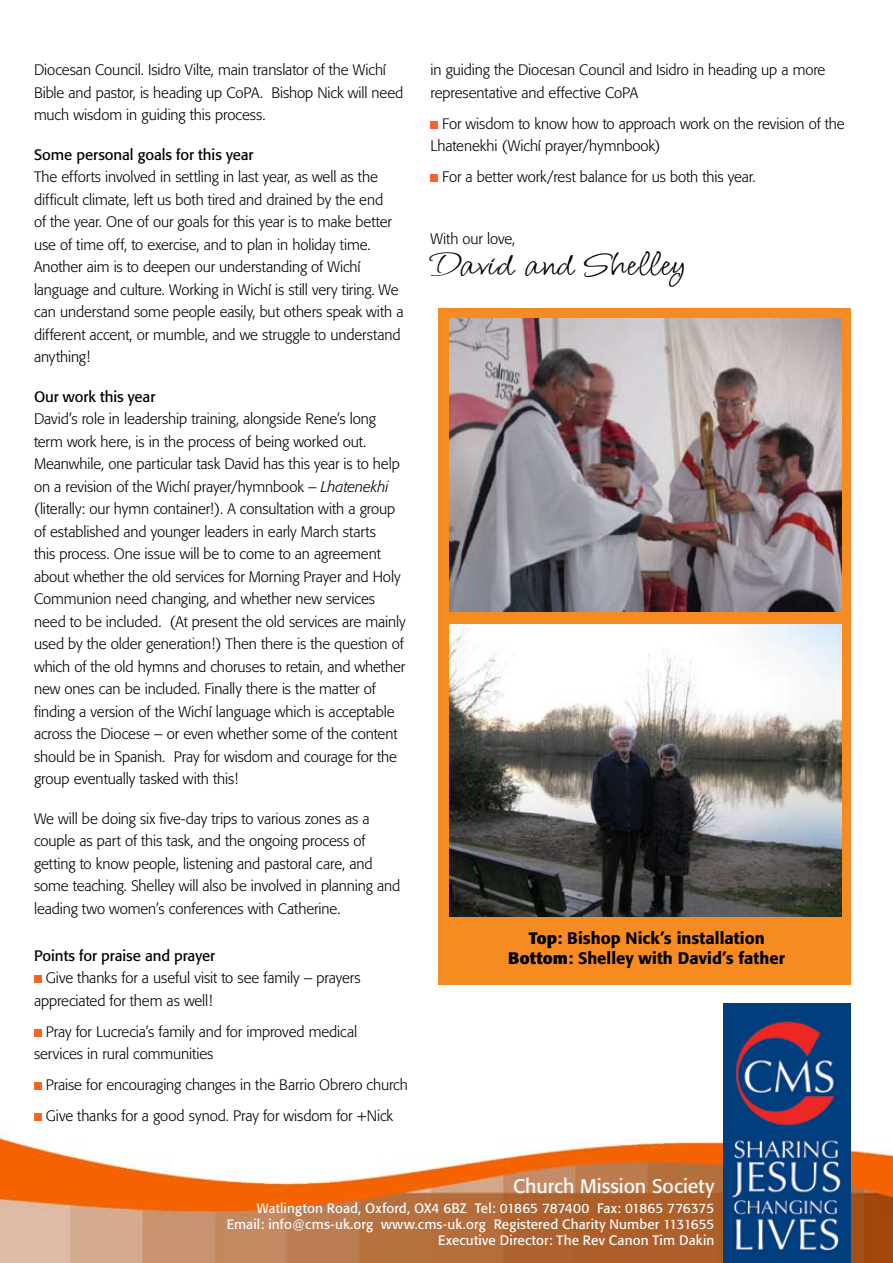
<style>
.page{position:relative;width:893px;height:1263px;background:#fff}
.page>*{position:absolute;margin:0;border:0;box-sizing:border-box;transform-origin:0 0}
.t1{font:33px "Licorice ROB";letter-spacing:.01em;color:#000;scale:1.5 1}
.t2{font:19.5px "Formata";color:#fff}
.t3{font:500 16.5px/19.8px "Formata";color:#000;text-align:center}
.t4{font:300 15px/22.5px "Formata";letter-spacing:-.01em;color:#000}
.t5{font:15px "Formata";letter-spacing:-.005em;color:#000}
.t6{font:13.5px/16.2px "Formata";letter-spacing:.01em;color:#fff;text-align:right}
.s1{font-style:italic}
.s2{font-weight:700}
</style>
<div class="page">
<img style="left:0;top:1066px;width:893px;height:197px">
<div style="left:34px;top:975px;width:8px;height:8px;background:#f26523"></div>
<div style="left:34px;top:1029px;width:8px;height:8px;background:#f26523"></div>
<div style="left:34px;top:1082px;width:8px;height:8px;background:#f26523"></div>
<div style="left:34px;top:1113px;width:8px;height:8px;background:#f26523"></div>
<div style="left:431px;top:121px;width:7px;height:8px;background:#f26523"></div>
<div style="left:431px;top:174px;width:7px;height:8px;background:#f26523"></div>
<img style="left:724px;top:1003px;width:126px;height:260px">
<div style="left:438px;top:308px;width:412px;height:676px;background:#f68b22"></div>
<img style="left:450px;top:319px;width:392px;height:292px">
<img style="left:450px;top:624px;width:392px;height:292px">
<p class="t4" style="left:34px;top:59px;width:371px">Diocesan Council. Isidro Vilte, main translator of the Wichí<br>Bible and pastor, is heading up CoPA. Bishop Nick will need much wisdom in guiding this process.</p>
<p class="t5" style="left:34px;top:145px;width:221px">Some personal goals for this year</p>
<p class="t4" style="left:34px;top:166px;width:371px">The efforts involved in settling in last year, as well as the difficult climate, left us both tired and drained by the end<br>of the year. One of our goals for this year is to make better use of time off, to exercise, and to plan in holiday time.<br>Another aim is to deepen our understanding of Wichí language and culture. Working in Wichí is still very tiring. We can understand some people easily, but others speak with a different accent, or mumble, and we struggle to understand anything!</p>
<p class="t5" style="left:34px;top:387px;width:123px">Our work this year</p>
<p class="t4" style="left:34px;top:408px;width:373px">David’s role in leadership training, alongside Rene’s long term work here, is in the process of being worked out.<br>Meanwhile, one particular task David has this year is to help on a revision of the Wichí prayer/hymnbook – <span class="s1">Lhatenekhi </span>(literally: our hymn container!). A consultation with a group of established and younger leaders in early March starts<br>this process. One issue will be to come to an agreement about whether the old services for Morning Prayer and Holy Communion need changing, and whether new services need to be included. (At present the old services are mainly used by the older generation!) Then there is the question of which of the old hymns and choruses to retain, and whether new ones can be included. Finally there is the matter of finding a version of the Wichí language which is acceptable across the Diocese – or even whether some of the content should be in Spanish. Pray for wisdom and courage for the group eventually tasked with this!</p>
<p class="t4" style="left:34px;top:807px;width:368px">We will be doing six five-day trips to various zones as a couple as part of this task, and the ongoing process of getting to know people, listening and pastoral care, and some teaching. Shelley will also be involved in planning and leading two women’s conferences with Catherine.</p>
<p class="t5" style="left:34px;top:946px;width:183px">Points for praise and prayer</p>
<p class="t4" style="left:34px;top:967px;width:328px;text-indent:12px">Give thanks for a useful visit to see family – prayers appreciated for them as well!</p>
<p class="t4" style="left:34px;top:1020px;width:325px;text-indent:12px">Pray for Lucrecia’s family and for improved medical services in rural communities</p>
<p class="t4" style="left:46px;top:1069px;width:364px;line-height:31px">Praise for encouraging changes in the Barrio Obrero church<br>Give thanks for a good synod. Pray for wisdom for +Nick</p>
<p class="t4" style="left:431px;top:59px;width:396px">in guiding the Diocesan Council and Isidro in heading up a more representative and effective CoPA</p>
<p class="t4" style="left:431px;top:112px;width:416px;text-indent:12px">For wisdom to know how to approach work on the revision of the<br>Lhatenekhi (Wichí prayer/hymnbook)</p>
<p class="t4" style="left:442px;top:166px;width:315px">For a better work/rest balance for us both this year.</p>
<p class="t4" style="left:431px;top:228px;width:86px">With our love,</p>
<h1 class="t1" style="left:431px;top:245px;width:171px">David and Shelley</h1>
<p class="t3" style="left:508px;top:928px;width:278px"><span class="s2">Top</span>: Bishop Nick’s installation<br><span class="s2">Bottom</span>: Shelley with David’s father</p>
<h2 class="t2" style="left:513px;top:1174px;width:203px">Church Mission Society</h2>
<p class="t6" style="left:227px;top:1200px;width:489px">Watlington Road, Oxford, OX4 6BZ Tel: 01865 787400 Fax: 01865 776375<br>Email: info@cms-uk.org www.cms-uk.org Registered Charity Number 1131655<br>Executive Director: The Rev Canon Tim Dakin</p>
</div>
